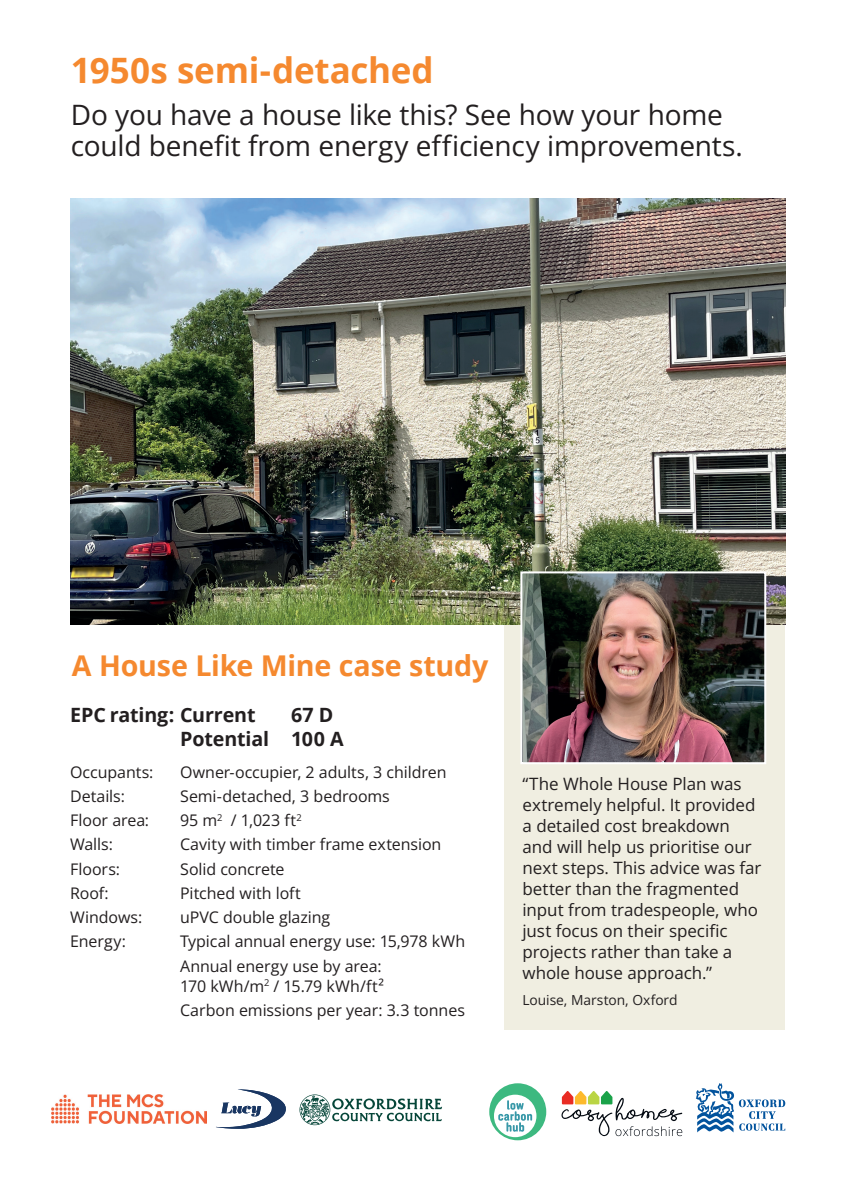
<style>
.page{position:relative;width:842px;height:1191px;background:#fff}
.page>*{position:absolute;margin:0;border:0;box-sizing:border-box;transform-origin:0 0}
.t1{font:700 35px "Open Sans";letter-spacing:-.005em;color:#f5892f}
.t2{font:700 28.6px "Open Sans";letter-spacing:-.005em;color:#f5892f}
.t3{font:28.1px/31.8px "Open Sans";letter-spacing:-.01em;color:#231f20}
.t4{font:700 19.7px/24px "Open Sans";letter-spacing:-.01em;color:#231f20}
.t5{font:17px/21px "Open Sans";letter-spacing:-.005em;color:#231f20}
.t6{font:16px/24.3px "Open Sans";letter-spacing:-.005em;color:#231f20}
.t7{font:13.8px "Open Sans";letter-spacing:-.005em;color:#231f20}
</style>
<div class="page">
<div style="left:505px;top:595px;width:280px;height:435px;background:#f0eee1"></div>
<img style="left:71px;top:199px;width:714px;height:425px">
<img style="left:519px;top:570px;width:248px;height:194px">
<svg style="left:696px;top:1083px;width:89px;height:49px"></svg>
<svg style="left:489px;top:1083px;width:57px;height:57px"></svg>
<svg style="left:299px;top:1094px;width:143px;height:31px"></svg>
<svg style="left:216px;top:1089px;width:70px;height:39px"></svg>
<svg style="left:561px;top:1091px;width:121px;height:45px"></svg>
<img style="left:51px;top:1094px;width:156px;height:29px">
<h1 class="t1" style="left:71px;top:46px;width:364px">1950s semi-detached</h1>
<h3 class="t3" style="left:71px;top:98px;width:674px">Do you have a house like this? See how your home could benefit from energy efficiency improvements.</h3>
<h2 class="t2" style="left:72px;top:646px;width:418px">A House Like Mine case study</h2>
<p class="t4" style="left:70px;top:702px;width:187px">EPC rating: Current</p>
<p class="t4" style="left:180px;top:702px;width:165px;text-indent:111px">67 D<br>Potential 100 A</p>
<p class="t6" style="left:70px;top:759px;width:85px">Occupants:</p>
<p class="t6" style="left:180px;top:759px;width:268px">Owner-occupier, 2 adults, 3 children</p>
<p class="t6" style="left:70px;top:783px;width:56px">Details:</p>
<p class="t6" style="left:180px;top:783px;width:211px">Semi-detached, 3 bedrooms</p>
<p class="t6" style="left:70px;top:807px;width:80px">Floor area:</p>
<p class="t6" style="left:180px;top:807px;width:123px">95 m<sup>2</sup> / 1,023 ft<sup>2</sup></p>
<p class="t6" style="left:70px;top:832px;width:44px">Walls:</p>
<p class="t6" style="left:180px;top:832px;width:263px">Cavity with timber frame extension</p>
<p class="t6" style="left:70px;top:856px;width:51px">Floors:</p>
<p class="t6" style="left:180px;top:856px;width:106px">Solid concrete</p>
<p class="t6" style="left:70px;top:880px;width:40px">Roof:</p>
<p class="t6" style="left:180px;top:880px;width:122px">Pitched with loft</p>
<p class="t6" style="left:70px;top:904px;width:74px">Windows:</p>
<p class="t6" style="left:180px;top:904px;width:151px">uPVC double glazing</p>
<p class="t6" style="left:70px;top:929px;width:57px">Energy:</p>
<p class="t6" style="left:180px;top:929px;width:286px">Typical annual energy use: 15,978 kWh<br>Annual energy use by area:</p>
<p class="t6" style="left:180px;top:973px;width:286px">170 kWh/m<sup>2</sup> / 15.79 kWh/ft²<br>Carbon emissions per year: 3.3 tonnes</p>
<p class="t5" style="left:522px;top:773px;width:240px">“The Whole House Plan was extremely helpful. It provided a detailed cost breakdown and will help us prioritise our next steps. This advice was far better than the fragmented input from tradespeople, who just focus on their specific projects rather than take a whole house approach.”</p>
<p class="t7" style="left:522px;top:990px;width:157px">Louise, Marston, Oxford</p>
</div>
